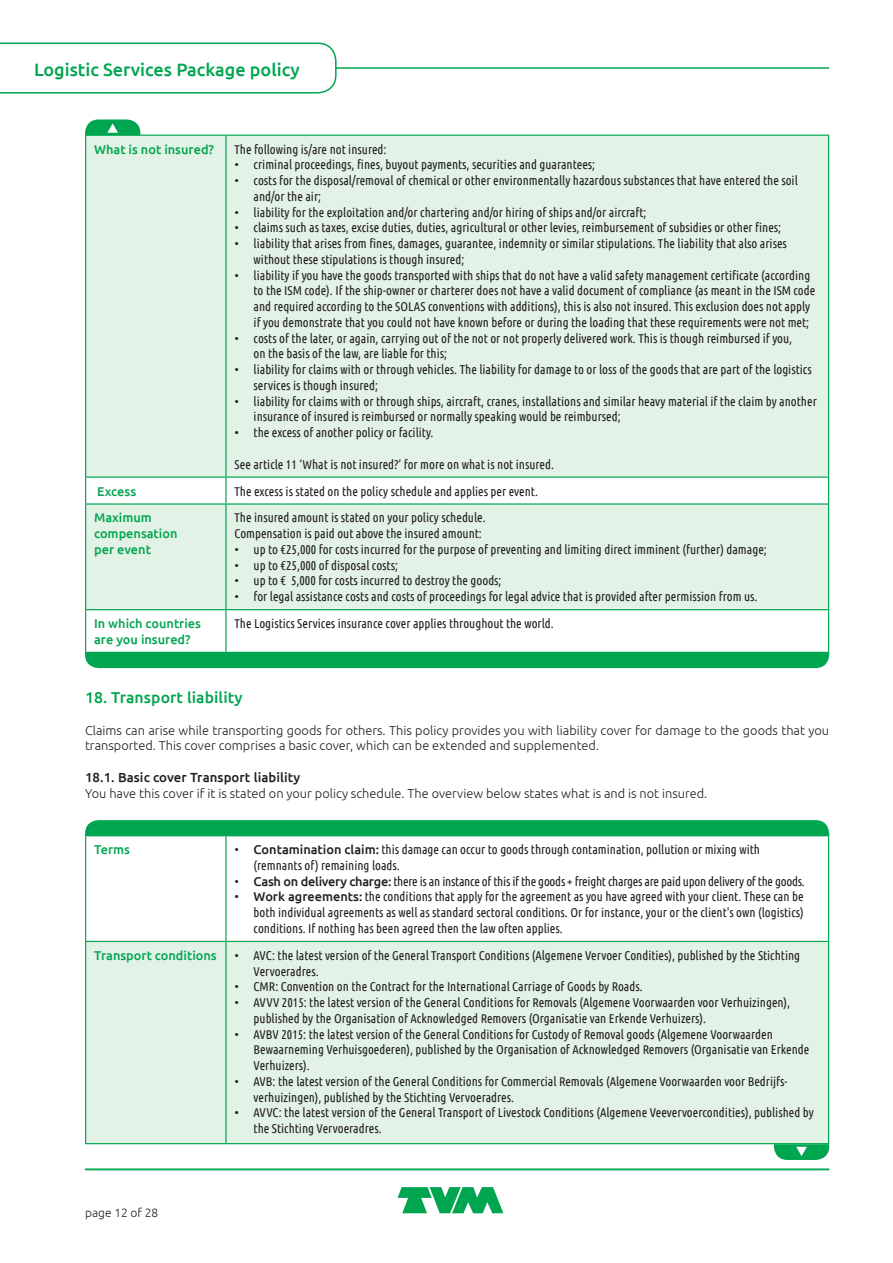
<style>
.page{position:relative;width:893px;height:1263px;background:#fff}
.page>*{position:absolute;margin:0;border:0;box-sizing:border-box;transform-origin:0 0}
.t1{font:500 18px "Ubuntu";color:#00a54f}
.Body{font:500 15.75px "Ubuntu";letter-spacing:.005em;color:#00a54f}
.Bodykopje_zw{font:500 13.2px "Ubuntu";letter-spacing:.005em;color:#231f20}
.Body_tabel{font:12.75px/15.8px "Ubuntu Condensed";color:#231f20}
.Body-2{font:300 12.75px/15.8px "Ubuntu";color:#231f20}
.Body-3{font:500 12.75px/15.8px "Ubuntu";color:#00a54f}
.Body_tabel-2{font:12.75px "Ubuntu Condensed";letter-spacing:-.02em;color:#231f20}
.t2{font:300 12px "Ubuntu";color:#231f20}
.s1{font-family:"Ubuntu";font-weight:300}
.s2{font-family:"Ubuntu";font-weight:500}
</style>
<div class="page">
<div style="left:86px;top:136px;width:742px;height:340px;background:#e3f2e7"></div>
<svg style="left:86px;top:478px;width:742px;height:174px;fill:#e3f2e7"></svg>
<hr style="left:85px;top:135px;width:141px;height:1px;background:#00a54f">
<hr style="left:85px;top:136px;width:1px;height:340px;background:#00a54f">
<hr style="left:226px;top:135px;width:603px;height:1px;background:#00a54f">
<hr style="left:225px;top:136px;width:2px;height:340px;background:#00a54f">
<hr style="left:828px;top:136px;width:1px;height:340px;background:#00a54f">
<hr style="left:85px;top:476px;width:141px;height:2px;background:#00a54f">
<svg style="left:85px;top:478px;width:1px;height:25px"></svg>
<hr style="left:226px;top:476px;width:603px;height:2px;background:#00a54f">
<hr style="left:225px;top:478px;width:2px;height:25px;background:#00a54f">
<svg style="left:828px;top:478px;width:1px;height:25px"></svg>
<hr style="left:85px;top:503px;width:141px;height:2px;background:#00a54f">
<hr style="left:85px;top:505px;width:1px;height:104px;background:#00a54f">
<hr style="left:226px;top:503px;width:603px;height:2px;background:#00a54f">
<hr style="left:225px;top:505px;width:2px;height:104px;background:#00a54f">
<hr style="left:828px;top:505px;width:1px;height:104px;background:#00a54f">
<hr style="left:85px;top:609px;width:141px;height:1px;background:#00a54f">
<hr style="left:85px;top:610px;width:1px;height:42px;background:#00a54f">
<hr style="left:226px;top:609px;width:603px;height:1px;background:#00a54f">
<hr style="left:225px;top:610px;width:2px;height:42px;background:#00a54f">
<hr style="left:828px;top:610px;width:1px;height:42px;background:#00a54f">
<div style="left:86px;top:942px;width:742px;height:201px;background:#e3f2e7"></div>
<hr style="left:85px;top:836px;width:1px;height:105px;background:#00a54f">
<hr style="left:225px;top:836px;width:2px;height:105px;background:#00a54f">
<hr style="left:828px;top:836px;width:1px;height:105px;background:#00a54f">
<hr style="left:85px;top:941px;width:141px;height:1px;background:#00a54f">
<hr style="left:85px;top:942px;width:1px;height:201px;background:#00a54f">
<hr style="left:226px;top:941px;width:603px;height:1px;background:#00a54f">
<hr style="left:225px;top:942px;width:2px;height:201px;background:#00a54f">
<hr style="left:828px;top:942px;width:1px;height:201px;background:#00a54f">
<hr style="left:85px;top:1143px;width:141px;height:1px;background:#00a54f">
<hr style="left:226px;top:1143px;width:603px;height:1px;background:#00a54f">
<svg style="left:774px;top:1144px;width:55px;height:16px"></svg>
<svg style="left:85px;top:119px;width:55px;height:16px"></svg>
<div style="left:85px;top:652px;width:744px;height:16px;background:#00a54f"></div>
<div style="left:85px;top:820px;width:744px;height:16px;background:#00a54f"></div>
<hr style="left:85px;top:67px;width:744px;height:2px;background:#00a54f">
<svg style="left:0;top:42px;width:337px;height:52px"></svg>
<svg style="left:398px;top:1187px;width:105px;height:26px"></svg>
<hr style="left:85px;top:1169px;width:744px;height:1px;background:#00a54f">
<h1 class="t1" style="left:34px;top:58px;width:267px">Logistic Services Package policy</h1>
<p class="Body-3" style="left:94px;top:141px;width:121px">What is not insured?</p>
<p class="Body_tabel" style="left:234px;top:141px;width:154px">The following is/are not insured:</p>
<p class="Body_tabel" style="left:234px;top:156px;width:362px"><span class="s1">•</span> criminal proceedings, fines, buyout payments, securities and guarantees;</p>
<p class="Body_tabel" style="left:254px;top:172px;width:546px;text-indent:-19px"><span class="s1">•</span> costs for the disposal/removal of chemical or other environmentally hazardous substances that have entered the soil and/or the air;</p>
<p class="Body_tabel" style="left:234px;top:204px;width:413px"><span class="s1">•</span> liability for the exploitation and/or chartering and/or hiring of ships and/or aircraft;</p>
<p class="Body_tabel" style="left:234px;top:219px;width:548px"><span class="s1">•</span> claims such as taxes, excise duties, duties, agricultural or other levies, reimbursement of subsidies or other fines;</p>
<p class="Body_tabel" style="left:254px;top:235px;width:535px;text-indent:-19px"><span class="s1">•</span> liability that arises from fines, damages, guarantee, indemnity or similar stipulations. The liability that also arises without these stipulations is though insured;</p>
<p class="Body_tabel" style="left:254px;top:267px;width:563px;text-indent:-19px"><span class="s1">•</span> liability if you have the goods transported with ships that do not have a valid safety management certificate (according to the ISM code). If the ship-owner or charterer does not have a valid document of compliance (as meant in the ISM code and required according to the SOLAS conventions with additions), this is also not insured. This exclusion does not apply if you demonstrate that you could not have known before or during the loading that these requirements were not met;</p>
<p class="Body_tabel" style="left:254px;top:330px;width:540px;text-indent:-19px"><span class="s1">•</span> costs of the later, or again, carrying out of the not or not properly delivered work. This is though reimbursed if you, on the basis of the law, are liable for this;</p>
<p class="Body_tabel" style="left:254px;top:361px;width:560px;text-indent:-19px"><span class="s1">•</span> liability for claims with or through vehicles. The liability for damage to or loss of the goods that are part of the logistics services is though insured;</p>
<p class="Body_tabel" style="left:254px;top:393px;width:565px;text-indent:-19px"><span class="s1">•</span> liability for claims with or through ships, aircraft, cranes, installations and similar heavy material if the claim by another insurance of insured is reimbursed or normally speaking would be reimbursed;</p>
<p class="Body_tabel" style="left:234px;top:424px;width:201px"><span class="s1">•</span> the excess of another policy or facility.</p>
<p class="Body_tabel" style="left:234px;top:456px;width:321px">See article 11 ‘What is not insured?’ for more on what is not insured.</p>
<p class="Body-3" style="left:97px;top:483px;width:41px">Excess</p>
<p class="Body_tabel" style="left:234px;top:483px;width:305px">The excess is stated on the policy schedule and applies per event.</p>
<p class="Body-3" style="left:94px;top:509px;width:85px">Maximum compensation per event</p>
<p class="Body_tabel" style="left:234px;top:510px;width:253px">The insured amount is stated on your policy schedule.</p>
<p class="Body_tabel" style="left:234px;top:525px;width:249px">Compensation is paid out above the insured amount:</p>
<p class="Body_tabel" style="left:234px;top:541px;width:534px"><span class="s1">•</span> up to €25,000 for costs incurred for the purpose of preventing and limiting direct imminent (further) damage;</p>
<p class="Body_tabel" style="left:234px;top:557px;width:165px"><span class="s1">•</span> up to €25,000 of disposal costs;</p>
<p class="Body_tabel" style="left:234px;top:573px;width:269px"><span class="s1">•</span> up to € 5,000 for costs incurred to destroy the goods;</p>
<p class="Body_tabel" style="left:234px;top:588px;width:524px"><span class="s1">•</span> for legal assistance costs and costs of proceedings for legal advice that is provided after permission from us.</p>
<p class="Body-3" style="left:94px;top:615px;width:108px">In which countries are you insured?</p>
<p class="Body_tabel" style="left:234px;top:615px;width:321px">The Logistics Services insurance cover applies throughout the world.</p>
<p class="Body" style="left:85px;top:688px;width:159px">18. Transport liability</p>
<p class="Body-2" style="left:85px;top:722px;width:746px">Claims can arise while transporting goods for others. This policy provides you with liability cover for damage to the goods that you transported. This cover comprises a basic cover, which can be extended and supplemented.</p>
<p class="Bodykopje_zw" style="left:85px;top:769px;width:217px">18.1. Basic cover Transport liability</p>
<p class="Body-2" style="left:85px;top:785px;width:624px">You have this cover if it is stated on your policy schedule. The overview below states what is and is not insured.</p>
<p class="Body-3" style="left:94px;top:841px;width:37px">Terms</p>
<p class="Body_tabel" style="left:254px;top:841px;width:508px;text-indent:-19px"><span class="s1">•</span> <span class="s2">Contamination claim:</span> this damage can occur to goods through contamination, pollution or mixing with (remnants of) remaining loads.</p>
<p class="Body_tabel-2" style="left:234px;top:873px;width:572px"><span class="s1">•</span> <span class="s2">Cash on delivery charge:</span> there is an instance of this if the goods + freight charges are paid upon delivery of the goods.</p>
<p class="Body_tabel" style="left:254px;top:888px;width:552px;text-align:justify;text-indent:-19px"><span class="s1">•</span> <span class="s2">Work agreements:</span> the conditions that apply for the agreement as you have agreed with your client. These can be both individual agreements as well as standard sectoral conditions. Or for instance, your or the client's own (logistics) conditions. If nothing has been agreed then the law often applies.</p>
<p class="Body-3" style="left:94px;top:947px;width:124px">Transport conditions</p>
<p class="Body_tabel" style="left:254px;top:947px;width:548px;text-indent:-19px"><span class="s1">•</span> AVC: the latest version of the General Transport Conditions (Algemene Vervoer Condities), published by the Stichting<br>Vervoeradres.</p>
<p class="Body_tabel" style="left:234px;top:978px;width:410px"><span class="s1">•</span> CMR: Convention on the Contract for the International Carriage of Goods by Roads.</p>
<p class="Body_tabel" style="left:254px;top:994px;width:538px;text-indent:-19px"><span class="s1">•</span> AVVV 2015: the latest version of the General Conditions for Removals (Algemene Voorwaarden voor Verhuizingen), published by the Organisation of Acknowledged Removers (Organisatie van Erkende Verhuizers).</p>
<p class="Body_tabel" style="left:254px;top:1026px;width:557px;text-indent:-19px"><span class="s1">•</span> AVBV 2015: the latest version of the General Conditions for Custody of Removal goods (Algemene Voorwaarden<br>Bewaarneming Verhuisgoederen), published by the Organisation of Acknowledged Removers (Organisatie van Erkende<br>Verhuizers).</p>
<p class="Body_tabel" style="left:254px;top:1073px;width:535px;text-indent:-19px"><span class="s1">•</span> AVB: the latest version of the General Conditions for Commercial Removals (Algemene Voorwaarden voor Bedrijfs&shy;verhuizingen), published by the Stichting Vervoeradres.</p>
<p class="Body_tabel" style="left:254px;top:1104px;width:562px;text-indent:-19px"><span class="s1">•</span> AVVC: the latest version of the General Transport of Livestock Conditions (Algemene Veevervoercondities), published by the Stichting Vervoeradres.</p>
<p class="t2" style="left:85px;top:1205px;width:75px">page 12 of 28</p>
</div>
